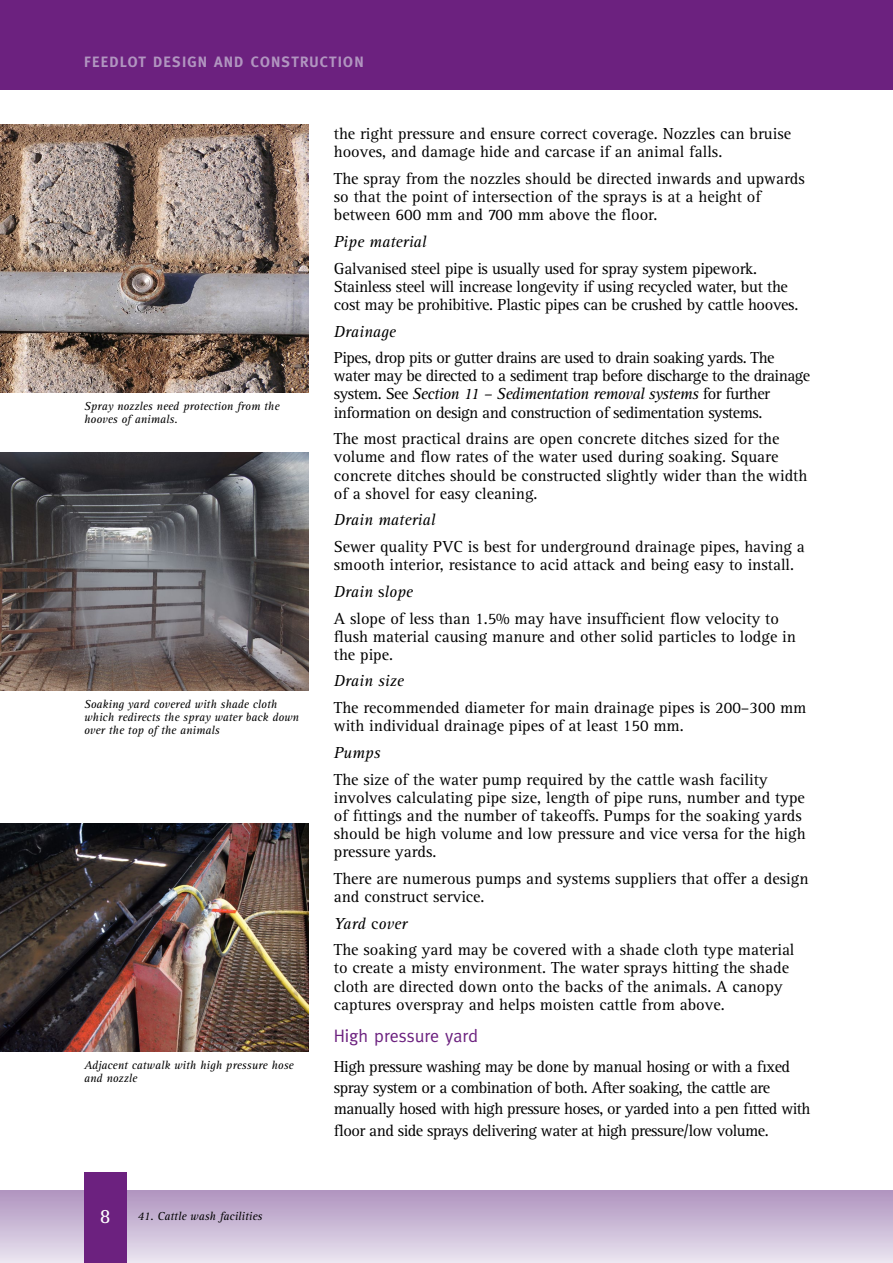
<style>
.page{position:relative;width:893px;height:1263px;background:#fff}
.page>*{position:absolute;margin:0;border:0;box-sizing:border-box;transform-origin:0 0}
.t1{font:21px "Rotis Serif";color:#fff}
.t2{font:18px "Meta";color:#6c217f}
.t3{font:16.5px/18.1px "Rotis Serif";color:#000}
.t4{font:16.5px/18.1px "Rotis Serif";letter-spacing:-.03em;color:#000}
.t5{font:16.5px/18.1px "Rotis Serif";letter-spacing:-.02em;color:#000}
.t6{font:italic 16.5px "Rotis Serif";color:#000}
.t7{font:700 15px "Meta";letter-spacing:.08em;color:#b195c0}
.t8{font:italic 12px/13.2px "Rotis Serif";color:#000}
.s1{font-style:italic}
</style>
<div class="page">
<div style="left:0;top:0;width:893px;height:89px;background:#6c217f"></div>
<div style="left:0;top:1191px;width:893px;height:72px;background:linear-gradient(to bottom,#af94bf,#eae4f0)"></div>
<svg style="left:892px;top:1191px;width:1px;height:72px"></svg>
<div style="left:84px;top:1172px;width:43px;height:91px;background:#6c217f"></div>
<img style="left:0;top:125px;width:309px;height:268px">
<img style="left:0;top:452px;width:309px;height:239px">
<img style="left:0;top:824px;width:309px;height:228px">
<p class="t7" style="left:84px;top:53px;width:281px">FEEDLOT DESIGN AND CONSTRUCTION</p>
<p class="t8" style="left:84px;top:399px;width:197px">Spray nozzles need protection from the hooves of animals.</p>
<p class="t8" style="left:84px;top:697px;width:216px">Soaking yard covered with shade cloth which redirects the spray water back down over the top of the animals</p>
<p class="t8" style="left:84px;top:1059px;width:211px">Adjacent catwalk with high pressure hose and nozzle</p>
<p class="t1" style="left:100px;top:1204px;width:12px">8</p>
<p class="t8" style="left:138px;top:1210px;width:126px">41. Cattle wash facilities</p>
<p class="t3" style="left:334px;top:125px;width:459px">the right pressure and ensure correct coverage. Nozzles can bruise hooves, and damage hide and carcase if an animal falls.</p>
<p class="t3" style="left:334px;top:170px;width:473px">The spray from the nozzles should be directed inwards and upwards so that the point of intersection of the sprays is at a height of between 600 mm and 700 mm above the floor.</p>
<p class="t6" style="left:334px;top:232px;width:94px">Pipe material</p>
<p class="t5" style="left:334px;top:259px;width:466px">Galvanised steel pipe is usually used for spray system pipework.<br>Stainless steel will increase longevity if using recycled water, but the cost may be prohibitive. Plastic pipes can be crushed by cattle hooves.</p>
<p class="t6" style="left:334px;top:322px;width:64px">Drainage</p>
<p class="t4" style="left:334px;top:349px;width:478px">Pipes, drop pits or gutter drains are used to drain soaking yards. The water may be directed to a sediment trap before discharge to the drainage system. See <span class="s1">Section 11 – Sedimentation removal systems</span> for further information on design and construction of sedimentation systems.</p>
<p class="t3" style="left:334px;top:430px;width:475px">The most practical drains are open concrete ditches sized for the volume and flow rates of the water used during soaking. Square concrete ditches should be constructed slightly wider than the width of a shovel for easy cleaning.</p>
<p class="t6" style="left:334px;top:511px;width:103px">Drain material</p>
<p class="t3" style="left:334px;top:538px;width:473px">Sewer quality PVC is best for underground drainage pipes, having a smooth interior, resistance to acid attack and being easy to install.</p>
<p class="t3" style="left:334px;top:578px;width:447px;line-height:26.7px"><span class="s1">Drain</span> s<span class="s1">lope<br></span>A slope of less than 1.5% may have insufficient flow velocity to</p>
<p class="t3" style="left:334px;top:628px;width:464px">flush material causing manure and other solid particles to lodge in the pipe.</p>
<p class="t6" style="left:334px;top:672px;width:71px">Drain size</p>
<p class="t3" style="left:334px;top:699px;width:474px">The recommended diameter for main drainage pipes is 200–300 mm with individual drainage pipes of at least 150 mm.</p>
<p class="t6" style="left:334px;top:743px;width:48px">Pumps</p>
<p class="t3" style="left:334px;top:770px;width:473px">The size of the water pump required by the cattle wash facility involves calculating pipe size, length of pipe runs, number and type of fittings and the number of takeoffs. Pumps for the soaking yards should be high volume and low pressure and vice versa for the high pressure yards.</p>
<p class="t3" style="left:334px;top:870px;width:476px">There are numerous pumps and systems suppliers that offer a design and construct service.</p>
<p class="t3" style="left:334px;top:910px;width:462px;line-height:26.7px"><span class="s1">Yard</span> c<span class="s1">over<br></span>The soaking yard may be covered with a shade cloth type material</p>
<p class="t3" style="left:334px;top:959px;width:457px">to create a misty environment. The water sprays hitting the shade cloth are directed down onto the backs of the animals. A canopy captures overspray and helps moisten cattle from above.</p>
<p class="t2" style="left:334px;top:1026px;width:146px">High pressure yard</p>
<p class="t4" style="left:334px;top:1056px;width:478px;line-height:21.1px">High pressure washing may be done by manual hosing or with a fixed spray system or a combination of both. After soaking, the cattle are manually hosed with high pressure hoses, or yarded into a pen fitted with floor and side sprays delivering water at high pressure/low volume.</p>
</div>
